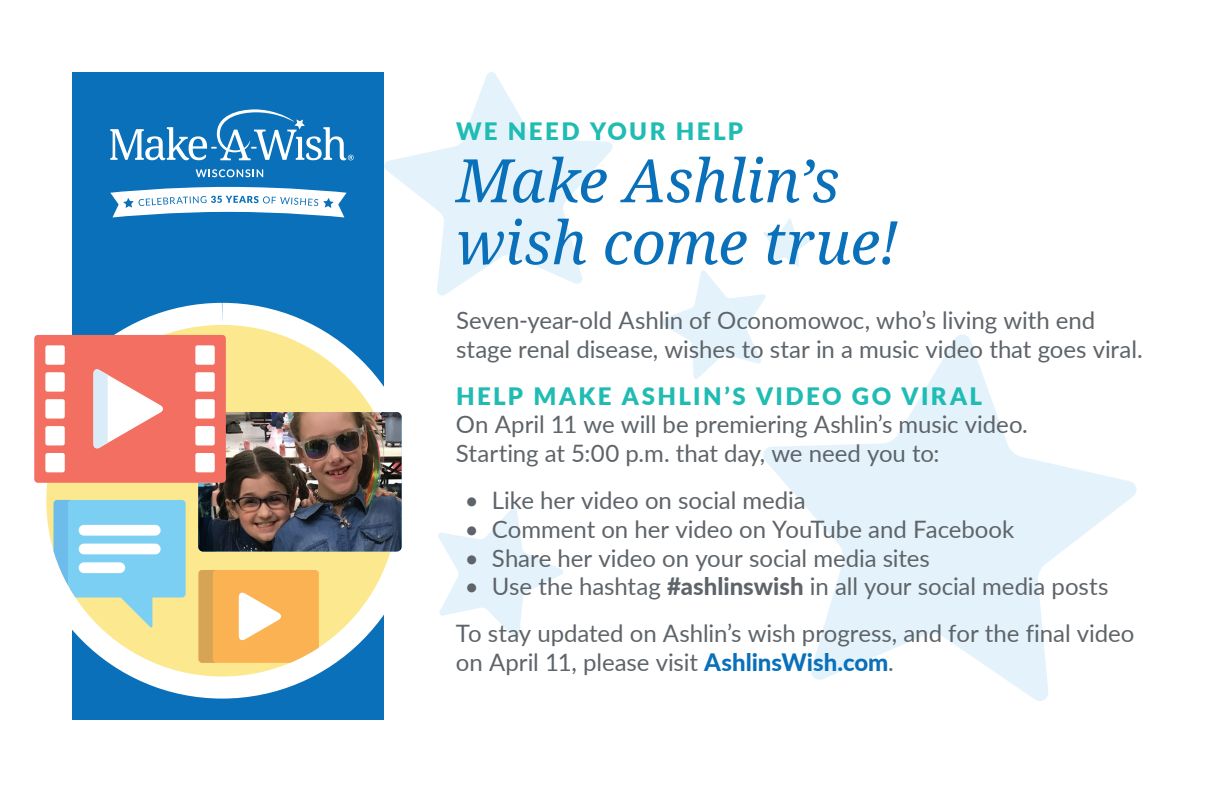
<style>
.page{position:relative;width:1224px;height:792px;background:#fff}
.page>*{position:absolute;margin:0;border:0;box-sizing:border-box;transform-origin:0 0}
.t1{font:italic 60px/62px "Droid Serif";letter-spacing:-.005em;color:#0970b9}
.t2{font:24px/28.8px "Lato";letter-spacing:-.005em;color:#5e6469}
.t3{font:900 24px "Lato";letter-spacing:.1em;color:#20bcb3}
.s1{font-weight:800}
.s2{font-weight:800;color:#0970b9}
</style>
<div class="page">
<svg style="left:763px;top:334px;width:374px;height:367px"></svg>
<svg style="left:660px;top:219px;width:152px;height:161px"></svg>
<svg style="left:438px;top:507px;width:125px;height:131px"></svg>
<svg style="left:384px;top:72px;width:229px;height:224px"></svg>
<div style="left:72px;top:72px;width:312px;height:648px;background:#0970b9"></div>
<div style="left:24px;top:303px;width:396px;height:396px;background:#fff;border:44px solid #fff;border-radius:50%"></div>
<div style="left:46px;top:325px;width:352px;height:352px;background:#fce98f;border-radius:50%"></div>
<div style="left:34px;top:335px;width:192px;height:148px;background:#f26f62;border-radius:4px"></div>
<svg style="left:93px;top:369px;width:70px;height:80px"></svg>
<div style="left:195px;top:345px;width:20px;height:20px;background:#fff;border-radius:2px"></div>
<div style="left:195px;top:372px;width:20px;height:20px;background:#fff;border-radius:2px"></div>
<div style="left:195px;top:399px;width:20px;height:20px;background:#fff;border-radius:2px"></div>
<div style="left:195px;top:426px;width:20px;height:19px;background:#fff;border-radius:2px"></div>
<div style="left:195px;top:453px;width:20px;height:19px;background:#fff;border-radius:2px"></div>
<div style="left:45px;top:345px;width:20px;height:20px;background:#fff;border-radius:2px"></div>
<div style="left:45px;top:372px;width:20px;height:20px;background:#fff;border-radius:2px"></div>
<div style="left:45px;top:399px;width:20px;height:20px;background:#fff;border-radius:2px"></div>
<div style="left:45px;top:426px;width:20px;height:19px;background:#fff;border-radius:2px"></div>
<div style="left:45px;top:453px;width:20px;height:19px;background:#fff;border-radius:2px"></div>
<svg style="left:54px;top:500px;width:132px;height:128px"></svg>
<div style="left:79px;top:525px;width:82px;height:11px;background:#fff;border-radius:5px"></div>
<div style="left:79px;top:544px;width:82px;height:10px;background:#fff;border-radius:5px"></div>
<div style="left:79px;top:562px;width:46px;height:11px;background:#fff;border-radius:5px"></div>
<svg style="left:199px;top:570px;width:120px;height:93px"></svg>
<img style="left:198px;top:412px;width:204px;height:140px">
<svg style="left:110px;top:187px;width:237px;height:30px"></svg>
<svg style="left:196px;top:169px;width:67px;height:8px"></svg>
<svg style="left:110px;top:109px;width:244px;height:51px"></svg>
<p class="t3" style="left:456px;top:113px;width:289px">WE NEED YOUR HELP</p>
<h1 class="t1" style="left:456px;top:148px;width:444px">Make Ashlin’s wish come true!</h1>
<p class="t2" style="left:456px;top:305px;width:688px">Seven-year-old Ashlin of Oconomowoc, who’s living with end stage renal disease, wishes to star in a music video that goes viral.</p>
<p class="t3" style="left:456px;top:378px;width:528px">HELP MAKE ASHLIN’S VIDEO GO VIRAL</p>
<p class="t2" style="left:456px;top:409px;width:573px">On April 11 we will be premiering Ashlin’s music video.<br>Starting at 5:00 p.m. that day, we need you to:</p>
<p class="t2" style="left:465px;top:485px;width:342px">• Like her video on social media</p>
<p class="t2" style="left:465px;top:514px;width:551px">• Comment on her video on YouTube and Facebook</p>
<p class="t2" style="left:465px;top:543px;width:466px">• Share her video on your social media sites</p>
<p class="t2" style="left:456px;top:562px;width:680px;line-height:46.8px;text-indent:9px">• Use the hashtag <span class="s1">#ashlinswish</span> in all your social media posts<br>To stay updated on Ashlin’s wish progress, and for the final video</p>
<p class="t2" style="left:456px;top:647px;width:439px">on April 11, please visit <span class="s2">AshlinsWish.com</span>.</p>
</div>
